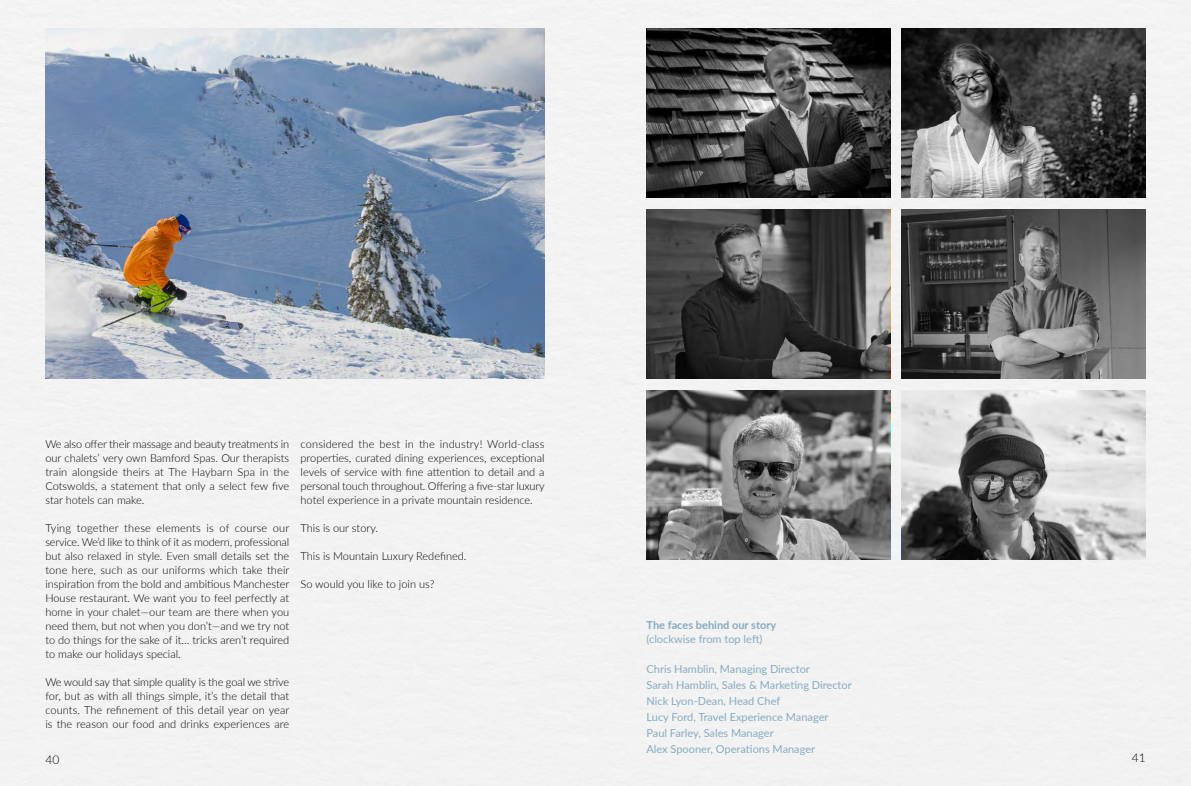
<style>
.page{position:relative;width:1191px;height:786px;background:#fff}
.page>*{position:absolute;margin:0;border:0;box-sizing:border-box;transform-origin:0 0}
.t1{font:300 12px "Lato";color:#000}
.t2{font:300 11px/14px "Lato";color:#000;text-align:justify}
.t3{font:11px/16px "Lato";color:#86abbf}
.t4{font:700 11px "Lato";color:#86abbf}
</style>
<div class="page">
<div style="left:0;top:0;width:1191px;height:785px;background:#f3f3f3"></div>
<img style="left:45px;top:28px;width:499px;height:350px">
<svg style="left:646px;top:390px;width:244px;height:169px;background:#777"></svg>
<svg style="left:646px;top:28px;width:244px;height:170px;background:#414141"></svg>
<svg style="left:901px;top:209px;width:244px;height:169px;background:#595959"></svg>
<svg style="left:646px;top:209px;width:244px;height:169px;background:#454545"></svg>
<svg style="left:901px;top:28px;width:244px;height:170px;background:#505050"></svg>
<svg style="left:901px;top:390px;width:244px;height:169px;background:#a4a4a5"></svg>
<p class="t2" style="left:45px;top:436px;width:245px">We also offer their massage and beauty treatments in our chalets’ very own Bamford Spas. Our therapists train alongside theirs at The Haybarn Spa in the Cotswolds, a statement that only a select few five star hotels can make.</p>
<p class="t2" style="left:45px;top:520px;width:246px">Tying together these elements is of course our service. We’d like to think of it as modern, professional but also relaxed in style. Even small details set the tone here, such as our uniforms which take their inspiration from the bold and ambitious Manchester House restaurant. We want you to feel perfectly at home in your chalet—our team are there when you need them, but not when you don’t—and we try not to do things for the sake of it… tricks aren’t required to make our holidays special.</p>
<p class="t2" style="left:45px;top:674px;width:245px">We would say that simple quality is the goal we strive for, but as with all things simple, it’s the detail that counts. The refinement of this detail year on year is the reason our food and drinks experiences are</p>
<p class="t2" style="left:300px;top:436px;width:246px">considered the best in the industry! World-class properties, curated dining experiences, exceptional levels of service with fine attention to detail and a personal touch throughout. Offering a five-star luxury hotel experience in a private mountain residence.</p>
<p class="t2" style="left:300px;top:520px;width:79px">This is our story.</p>
<p class="t2" style="left:300px;top:548px;width:167px">This is Mountain Luxury Redefined.</p>
<p class="t2" style="left:300px;top:576px;width:135px">So would you like to join us?</p>
<p class="t4" style="left:646px;top:616px;width:131px">The faces behind our story</p>
<p class="t3" style="left:646px;top:630px;width:117px">(clockwise from top left)</p>
<p class="t3" style="left:646px;top:660px;width:207px">Chris Hamblin, Managing Director<br>Sarah Hamblin, Sales &amp; Marketing Director Nick Lyon-Dean, Head Chef<br>Lucy Ford, Travel Experience Manager Paul Farley, Sales Manager<br>Alex Spooner, Operations Manager</p>
<p class="t1" style="left:45px;top:750px;width:15px">40</p>
<p class="t1" style="left:1131px;top:748px;width:15px">41</p>
</div>
